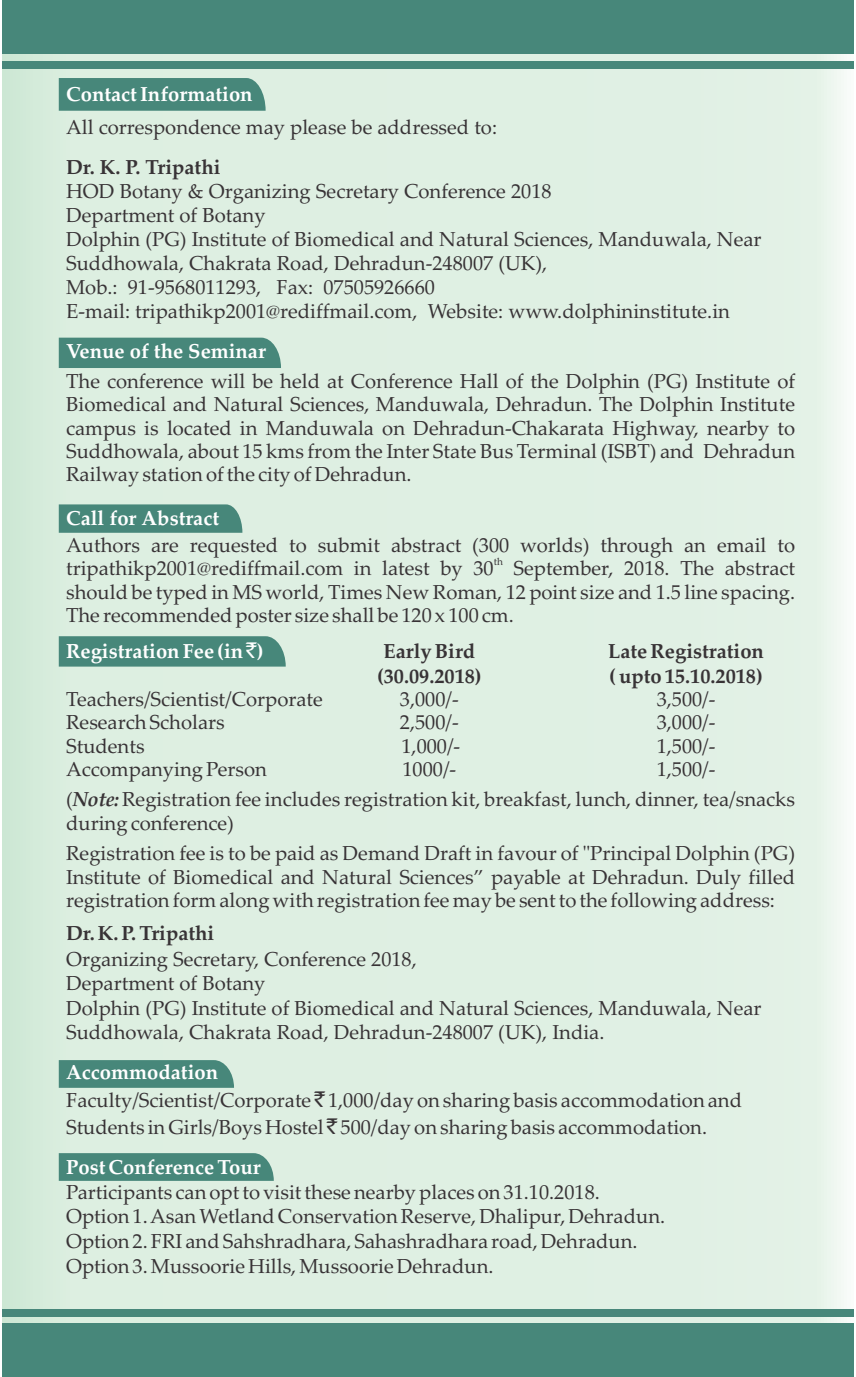
<style>
.page{position:relative;width:856px;height:1377px;background:#fff}
.page>*{position:absolute;margin:0;border:0;box-sizing:border-box;transform-origin:0 0}
.t1{font:21.38px "Rupee Foradian";color:#383336}
.t2{font:21.38px "Rupee Foradian";color:#fff}
.t3{font:20.25px/23.2px "Palatino Linotype";color:#383336}
.t4{font:700 20.25px "Palatino Linotype";color:#fff}
.t5{font:700 20.25px "Palatino Linotype";color:#383336}
.t6{font:10.12px "Palatino Linotype";color:#383336}
.s1{font-weight:700;font-style:italic}
</style>
<div class="page">
<div style="left:2px;top:0;width:851px;height:1377px;background:linear-gradient(to right,#d8eddd,#e5f2e8)"></div>
<div style="left:2px;top:0;width:851px;height:54px;background:#47877a"></div>
<div style="left:2px;top:61px;width:851px;height:8px;background:#47877a"></div>
<div style="left:2px;top:1324px;width:851px;height:53px;background:#47877a"></div>
<div style="left:2px;top:1309px;width:851px;height:7px;background:#47877a"></div>
<div style="left:59px;top:338px;width:222px;height:30px;background:#47877a"></div>
<svg style="left:59px;top:504px;width:183px;height:29px;background:#4c8b7e"></svg>
<svg style="left:59px;top:636px;width:227px;height:31px;background:#4d8b7e"></svg>
<svg style="left:59px;top:1060px;width:175px;height:28px;background:#4c8a7d"></svg>
<svg style="left:59px;top:1153px;width:215px;height:28px;background:#4b8a7d"></svg>
<div style="left:59px;top:78px;width:206px;height:33px;background:#47877a"></div>
<p class="t4" style="left:66px;top:86px;width:188px">Contact Information</p>
<p class="t3" style="left:66px;top:118px;width:432px">All correspondence may please be addressed to:</p>
<p class="t5" style="left:66px;top:159px;width:156px">Dr. K. P. Tripathi</p>
<p class="t3" style="left:66px;top:181px;width:696px;line-height:24.1px">HOD Botany &amp; Organizing Secretary Conference 2018<br>Department of Botany<br>Dolphin (PG) Institute of Biomedical and Natural Sciences, Manduwala, Near Suddhowala, Chakrata Road, Dehradun-248007 (UK),<br>Mob.: 91-9568011293, Fax: 07505926660<br>E-mail: tripathikp2001@rediffmail.com, Website: www.dolphininstitute.in</p>
<p class="t4" style="left:66px;top:343px;width:201px">Venue of the Seminar</p>
<p class="t3" style="left:66px;top:372px;width:730px;text-align:justify">The conference will be held at Conference Hall of the Dolphin (PG) Institute of Biomedical and Natural Sciences, Manduwala, Dehradun. The Dolphin Institute campus is located in Manduwala on Dehradun-Chakarata Highway, nearby to Suddhowala, about 15 kms from the Inter State Bus Terminal (ISBT) and Dehradun Railway station of the city of Dehradun.</p>
<p class="t4" style="left:66px;top:510px;width:154px">Call for Abstract</p>
<p class="t3" style="left:66px;top:536px;width:730px">Authors are requested to submit abstract (300 worlds) through an email to</p>
<p class="t6" style="left:493px;top:558px;width:11px">th</p>
<p class="t3" style="left:66px;top:559px;width:730px;text-align:justify">tripathikp2001@rediffmail.com in latest by 30 September, 2018. The abstract should be typed in MS world, Times New Roman, 12 point size and 1.5 line spacing.<br>The recommended poster size shall be 120 x 100 cm.</p>
<p class="t5" style="left:383px;top:643px;width:93px">Early Bird</p>
<p class="t5" style="left:608px;top:643px;width:157px">Late Registration</p>
<p class="t5" style="left:377px;top:668px;width:106px">(30.09.2018)</p>
<p class="t5" style="left:609px;top:668px;width:155px">( upto 15.10.2018)</p>
<p class="t3" style="left:66px;top:690px;width:258px">Teachers/Scientist/Corporate</p>
<p class="t3" style="left:400px;top:690px;width:60px">3,000/-</p>
<p class="t3" style="left:656px;top:690px;width:60px">3,500/-</p>
<p class="t3" style="left:66px;top:713px;width:160px">Research Scholars</p>
<p class="t3" style="left:400px;top:713px;width:60px">2,500/-</p>
<p class="t3" style="left:656px;top:713px;width:60px">3,000/-</p>
<p class="t3" style="left:66px;top:736px;width:80px">Students</p>
<p class="t3" style="left:401px;top:736px;width:60px">1,000/-</p>
<p class="t3" style="left:656px;top:736px;width:60px">1,500/-</p>
<p class="t3" style="left:66px;top:760px;width:202px">Accompanying Person</p>
<p class="t3" style="left:402px;top:760px;width:55px">1000/-</p>
<p class="t2" style="left:246px;top:642px;width:12px">`</p>
<p class="t4" style="left:66px;top:643px;width:199px">Registration Fee (in )</p>
<p class="t3" style="left:66px;top:756px;width:730px;line-height:30.2px;text-indent:590px">1,500/- (<span class="s1">Note:</span>Registration fee includes registration kit, breakfast, lunch, dinner, tea/snacks</p>
<p class="t3" style="left:66px;top:811px;width:730px;line-height:30.2px">during conference)<br>Registration fee is to be paid as Demand Draft in favour of "Principal Dolphin (PG)</p>
<p class="t3" style="left:66px;top:868px;width:730px">Institute of Biomedical and Natural Sciences” payable at Dehradun. Duly filled registration form along with registration fee may be sent to the following address:</p>
<p class="t5" style="left:66px;top:925px;width:150px">Dr. K. P. Tripathi</p>
<p class="t3" style="left:66px;top:949px;width:696px;line-height:24.5px">Organizing Secretary, Conference 2018,<br>Department of Botany<br>Dolphin (PG) Institute of Biomedical and Natural Sciences, Manduwala, Near Suddhowala, Chakrata Road, Dehradun-248007 (UK), India.</p>
<p class="t4" style="left:66px;top:1065px;width:153px">Accommodation</p>
<p class="t1" style="left:314px;top:1091px;width:12px">`</p>
<p class="t3" style="left:66px;top:1089px;width:677px;line-height:27.2px">Faculty/Scientist/Corporate 1,000/day on sharing basis accommodation and<br>Students in Girls/Boys Hostel 500/day on sharing basis accommodation.</p>
<p class="t1" style="left:327px;top:1118px;width:12px">`</p>
<p class="t4" style="left:66px;top:1159px;width:196px">Post Conference Tour</p>
<p class="t3" style="left:66px;top:1182px;width:600px;line-height:24.5px">Participants can opt to visit these nearby places on 31.10.2018.<br>Option 1. Asan Wetland Conservation Reserve, Dhalipur, Dehradun.<br>Option 2. FRI and Sahshradhara, Sahashradhara road, Dehradun.<br>Option 3. Mussoorie Hills, Mussoorie Dehradun.</p>
</div>
